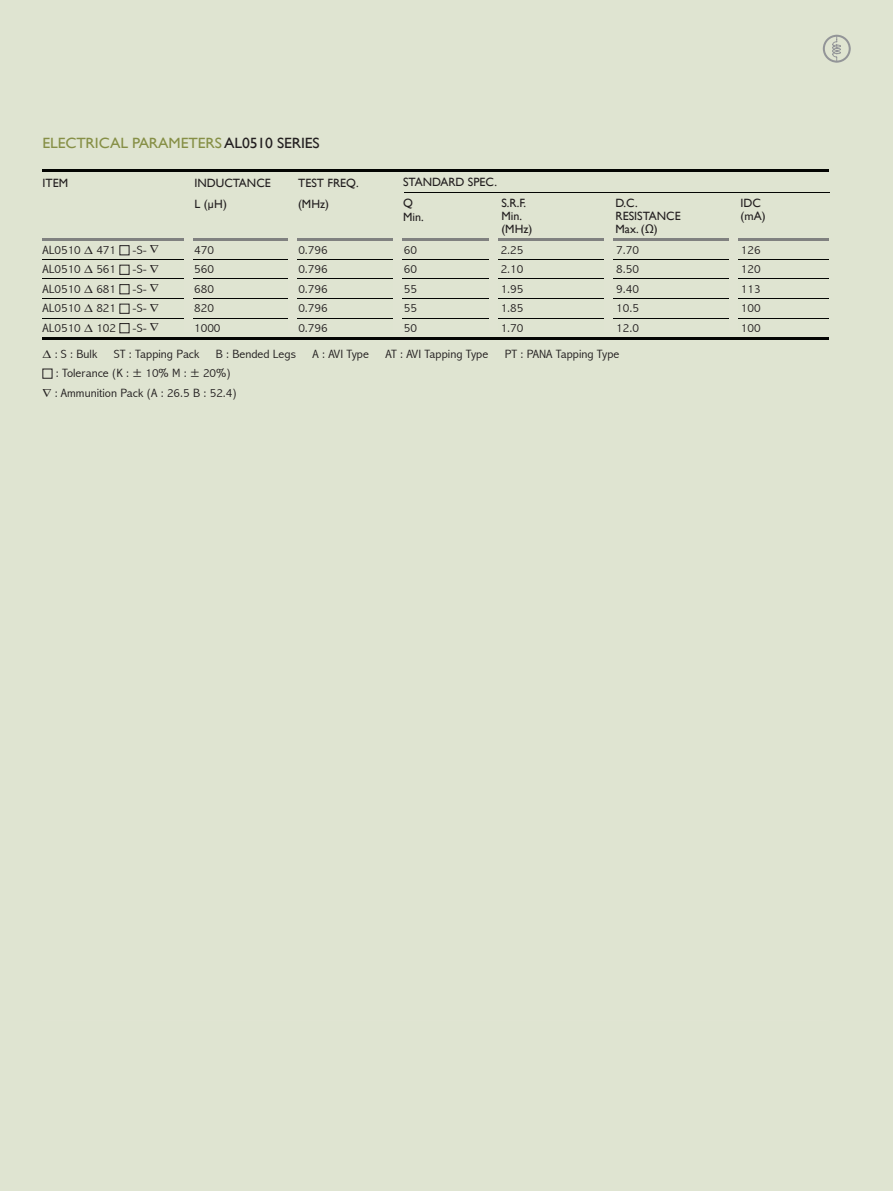
<style>
.page{position:relative;width:893px;height:1191px;background:#dfe4d1}
.page>*{position:absolute;margin:0;border:0;box-sizing:border-box;transform-origin:0 0}
.t1{font:14.85px "Gill Sans";letter-spacing:-.01em;color:#868f46;scale:1.06 1}
.t2{font:300 condensed 12px/19.5px "Abadi";color:#231f20;text-align:justify;scale:1.2 1}
.t3{font:12px/12.8px "Gill Sans";color:#231f20}
.s1{color:#231f20}
</style>
<div class="page">
<svg style="left:823px;top:35px;width:28px;height:28px"></svg>
<hr style="left:43px;top:169px;width:786px;height:2px;background:#040503">
<hr style="left:404px;top:192px;width:425px;height:1px;background:#040503">
<hr style="left:43px;top:239px;width:786px;height:2px;background:#808180">
<hr style="left:43px;top:259px;width:786px;height:1px;background:#040503">
<hr style="left:43px;top:279px;width:786px;height:1px;background:#040503">
<hr style="left:43px;top:298px;width:786px;height:1px;background:#040503">
<hr style="left:43px;top:318px;width:786px;height:1px;background:#040503">
<hr style="left:43px;top:337px;width:786px;height:2px;background:#040503">
<div style="left:185px;top:237px;width:8px;height:95px;background:#e0e4d2"></div>
<div style="left:288px;top:237px;width:9px;height:95px;background:#e0e4d2"></div>
<div style="left:393px;top:237px;width:9px;height:95px;background:#e0e4d2"></div>
<div style="left:489px;top:237px;width:8px;height:95px;background:#e0e4d2"></div>
<div style="left:605px;top:237px;width:8px;height:95px;background:#e0e4d2"></div>
<div style="left:730px;top:237px;width:8px;height:95px;background:#e0e4d2"></div>
<div style="left:120px;top:245px;width:9px;height:10px;border:1px solid #231f20"></div>
<div style="left:120px;top:265px;width:9px;height:10px;border:1px solid #231f20"></div>
<div style="left:120px;top:284px;width:9px;height:10px;border:1px solid #231f20"></div>
<div style="left:120px;top:304px;width:9px;height:10px;border:1px solid #231f20"></div>
<div style="left:120px;top:323px;width:9px;height:10px;border:1px solid #231f20"></div>
<p class="t1" style="left:43px;top:134px;width:263px">ELECTRICAL PARAMETERS <span class="s1">AL0510 SERIES</span></p>
<p class="t3" style="left:43px;top:177px;width:27px">ITEM</p>
<p class="t3" style="left:195px;top:172px;width:78px;line-height:21px">INDUCTANCE<br>L (µ H)</p>
<p class="t3" style="left:298px;top:172px;width:62px;line-height:21px">TEST FREQ. (MHz)</p>
<p class="t3" style="left:403px;top:172px;width:95px;line-height:21px">STANDARD SPEC.<br>Q</p>
<p class="t3" style="left:403px;top:211px;width:22px">Min.</p>
<p class="t3" style="left:501px;top:197px;width:32px">S.R.F.<br>Min. (MHz)</p>
<p class="t3" style="left:615px;top:197px;width:67px">D.C.<br>RESISTANCE<br>Max. (Ω)</p>
<p class="t3" style="left:740px;top:197px;width:27px">IDC (mA)</p>
<p class="t2" style="left:43px;top:240px;width:63px">AL0510 ∆ 471</p>
<p class="t2" style="left:133px;top:240px;width:13px">-S-</p>
<p class="t2" style="left:159px;top:259px;width:9px;rotate:-180deg">∆</p>
<p class="t2" style="left:43px;top:259px;width:63px">AL0510 ∆ 561</p>
<p class="t2" style="left:133px;top:259px;width:13px">-S-</p>
<p class="t2" style="left:159px;top:279px;width:9px;rotate:-180deg">∆</p>
<p class="t2" style="left:43px;top:279px;width:63px">AL0510 ∆ 681</p>
<p class="t2" style="left:133px;top:279px;width:13px">-S-</p>
<p class="t2" style="left:159px;top:298px;width:9px;rotate:-180deg">∆</p>
<p class="t2" style="left:43px;top:298px;width:63px">AL0510 ∆ 821</p>
<p class="t2" style="left:133px;top:298px;width:13px">-S-</p>
<p class="t2" style="left:159px;top:318px;width:9px;rotate:-180deg">∆</p>
<p class="t2" style="left:43px;top:318px;width:63px">AL0510 ∆ 102</p>
<p class="t2" style="left:133px;top:318px;width:13px">-S-</p>
<p class="t2" style="left:159px;top:337px;width:9px;rotate:-180deg">∆</p>
<p class="t2" style="left:194px;top:240px;width:23px;text-align:left">470<br>560<br>680<br>820<br>1000</p>
<p class="t2" style="left:298px;top:240px;width:26px">0.796<br>0.796<br>0.796<br>0.796<br>0.796</p>
<p class="t2" style="left:404px;top:240px;width:12px">60<br>60<br>55<br>55<br>50</p>
<p class="t2" style="left:501px;top:240px;width:20px">2.25<br>2.10<br>1.95<br>1.85<br>1.70</p>
<p class="t2" style="left:616px;top:240px;width:20px">7.70<br>8.50<br>9.40<br>10.5<br>12.0</p>
<p class="t2" style="left:741px;top:240px;width:18px">126<br>120<br>113<br>100<br>100</p>
<p class="t2" style="left:43px;top:344px;width:47px">∆ : S : Bulk</p>
<p class="t2" style="left:114px;top:344px;width:73px">ST : Tapping Pack</p>
<p class="t2" style="left:216px;top:344px;width:68px">B : Bended Legs</p>
<p class="t2" style="left:312px;top:344px;width:49px">A : AVI Type</p>
<p class="t2" style="left:385px;top:344px;width:87px">AT : AVI Tapping Type</p>
<p class="t2" style="left:505px;top:344px;width:97px">PT : PANA Tapping Type</p>
<p class="t2" style="left:56px;top:363px;width:147px">: Tolerance (K : ± 10% M : ± 20%)</p>
<p class="t2" style="left:51px;top:402px;width:9px;rotate:-180deg">∆</p>
<p class="t2" style="left:55px;top:383px;width:153px">: Ammunition Pack (A : 26.5 B : 52.4)</p>
</div>
